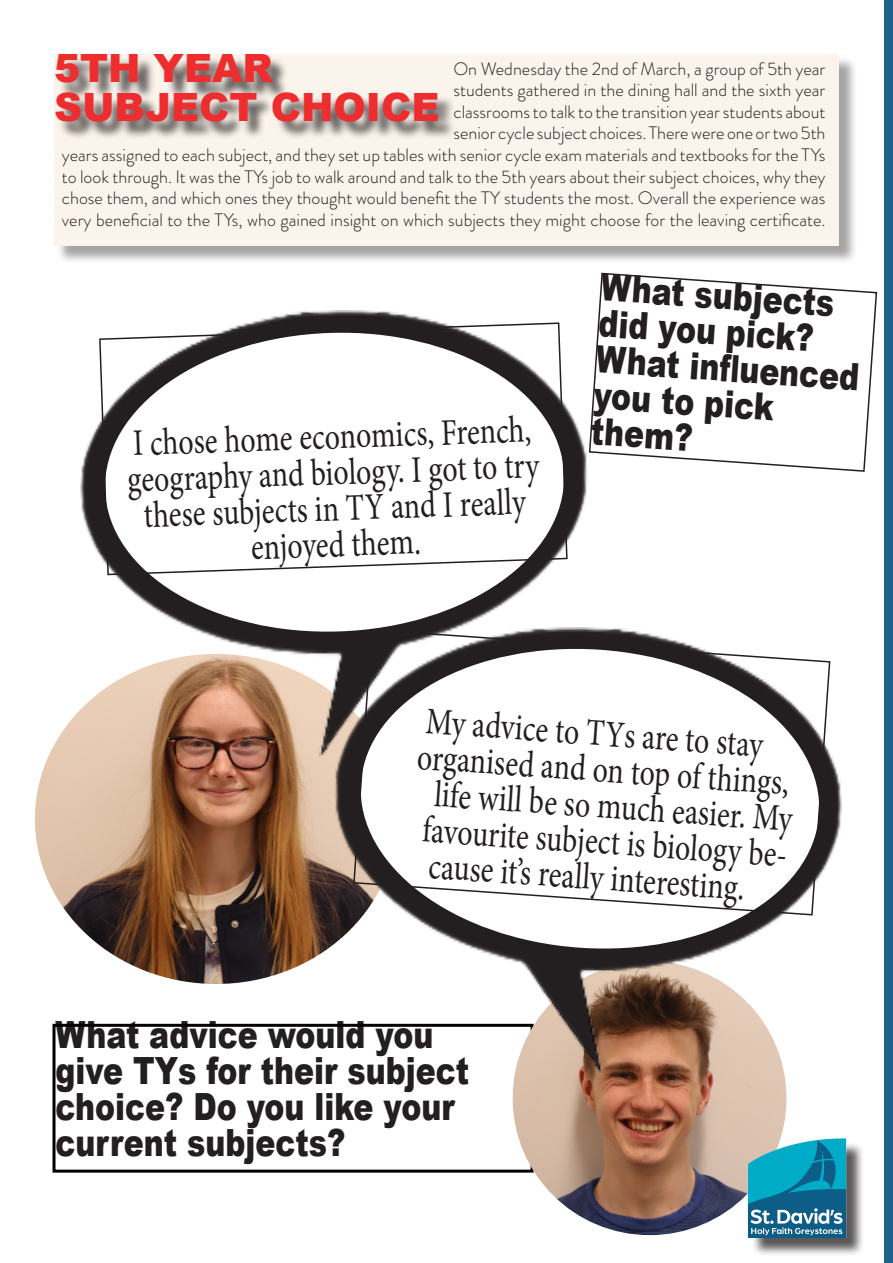
<style>
.page{position:relative;width:893px;height:1263px;background:#fff}
.page>*{position:absolute;margin:0;border:0;box-sizing:border-box;transform-origin:0 0}
.t1{font:900 39px "Arial";color:#ee2d2f}
.t2{font:37.5px/36px "Minion Pro";color:#231f20;text-align:center;scale:.8 1}
.t3{font:900 37.5px/36px "Arial";color:#231f20;scale:.8 1}
.t4{font:300 18px/21.6px "Brandon Grotesque";color:#231f20;text-align:right}
</style>
<div class="page">
<div style="left:56px;top:56px;width:802px;height:209px;background:#231f20;opacity:.75"></div>
<div style="left:54px;top:54px;width:785px;height:192px;background:#fbf4ec"></div>
<div style="left:58px;top:56px;width:398px;height:84px;background:#231f20;opacity:.75"></div>
<div style="left:52px;top:1024px;width:482px;height:148px;border:3px solid #000"></div>
<img style="left:35px;top:709px;width:299px;height:275px">
<img style="left:513px;top:961px;width:273px;height:274px;border-radius:137px">
<div style="left:751px;top:1141px;width:113px;height:115px;background:#231f20;opacity:.75"></div>
<img style="left:748px;top:1139px;width:99px;height:99px">
<img style="left:81px;top:310px;width:507px;height:446px">
<img style="left:334px;top:636px;width:507px;height:437px">
<svg style="left:102px;top:576px;width:465px;height:60px"></svg>
<svg style="left:98px;top:322px;width:470px;height:254px"></svg>
<svg style="left:355px;top:916px;width:470px;height:40px"></svg>
<svg style="left:352px;top:628px;width:479px;height:288px"></svg>
<svg style="left:588px;top:272px;width:290px;height:200px"></svg>
<div style="left:884px;top:0;width:9px;height:1263px;background:#1b638a"></div>
<p class="t1" style="left:54px;top:40px;width:220px">5TH YEAR</p>
<p class="t1" style="left:54px;top:79px;width:387px">SUBJECT CHOICE</p>
<p class="t4" style="left:62px;top:58px;width:765px">On Wednesday the 2nd of March, a group of 5th year<br>students gathered in the dining hall and the sixth year<br>classrooms to talk to the transition year students about<br>senior cycle subject choices. There were one or two 5th<br>years assigned to each subject, and they set up tables with senior cycle exam materials and textbooks for the TYs to look through. It was the TYs job to walk around and talk to the 5th years about their subject choices, why they chose them, and which ones they thought would benefit the TY students the most. Overall the experience was very beneficial to the TYs, who gained insight on which subjects they might choose for the leaving certificate.</p>
<p class="t2" style="left:126px;top:426px;width:516px;rotate:-2deg">I chose home economics, French, geography and biology. I got to try these subjects in TY and I really enjoyed them.</p>
<p class="t3" style="left:602px;top:268px;width:331px;rotate:4deg">What subjects did you pick?<br>What influenced you to pick them?</p>
<p class="t2" style="left:427px;top:703px;width:424px;rotate:4deg">My advice to TYs are to stay</p>
<p class="t2" style="left:419px;top:739px;width:467px;rotate:4deg">organised and on top of things,</p>
<p class="t2" style="left:436px;top:776px;width:450px;rotate:4deg">life will be so much easier. My</p>
<p class="t2" style="left:424px;top:811px;width:459px;rotate:4deg">favourite subject is biology be-</p>
<p class="t2" style="left:430px;top:848px;width:398px;rotate:4deg">cause it’s really interesting.</p>
<p class="t3" style="left:56px;top:1016px;width:519px">What advice would you give TYs for their subject choice? Do you like your current subjects?</p>
</div>
